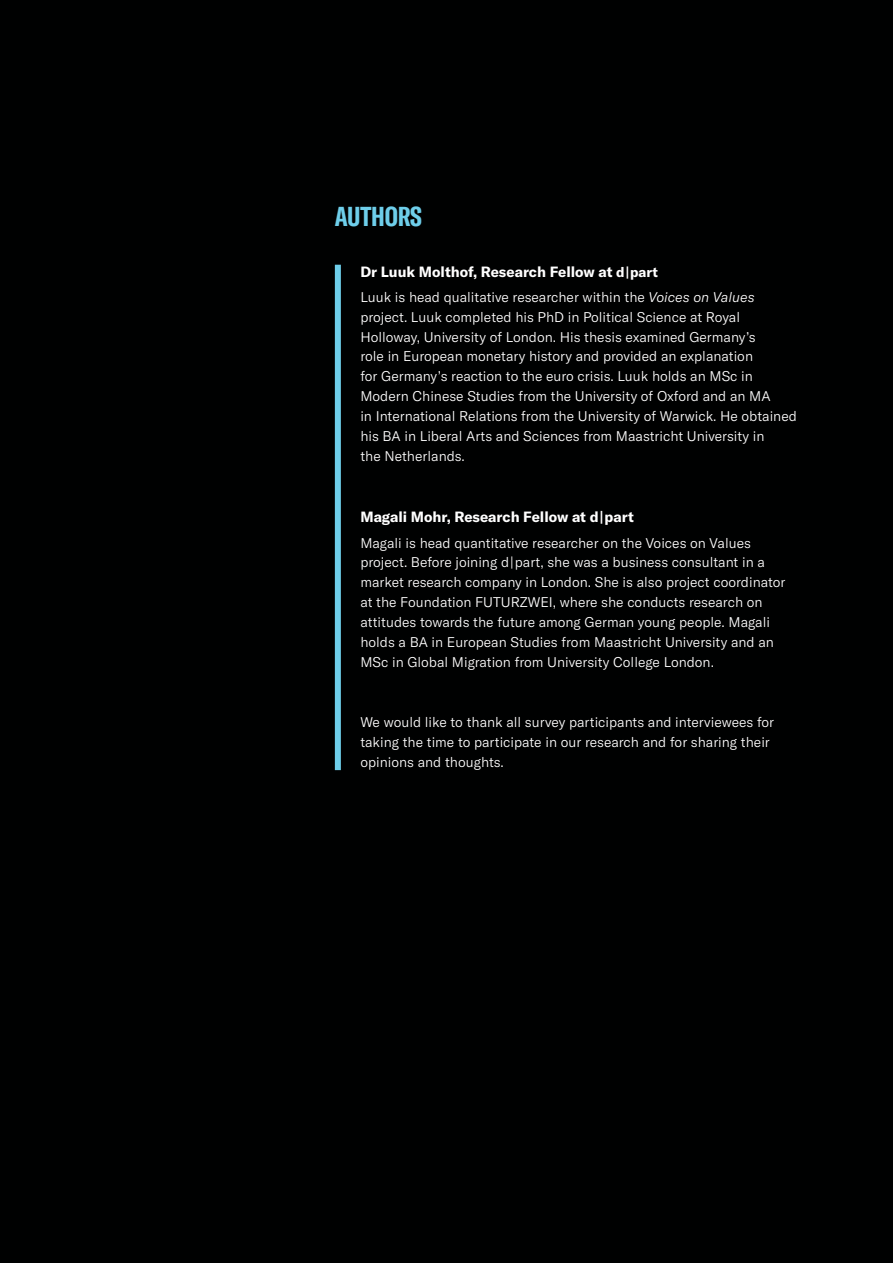
<style>
.page{position:relative;width:893px;height:1263px;background:#000101}
.page>*{position:absolute;margin:0;border:0;box-sizing:border-box;transform-origin:0 0}
.t1{font:700 extra-condensed 27px "GT America";letter-spacing:-.005em;color:#6eceea}
.TEXT_basic{font:700 14.7px "GT America";color:#fff}
.TEXT_SS{font:300 13.8px/19.8px "GT America";color:#fff}
.s1{font-size:13.8px}
.s2{font-style:italic}
</style>
<div class="page">
<div style="left:335px;top:265px;width:6px;height:505px;background:#6eceea"></div>
<h2 class="t1" style="left:335px;top:200px;width:88px">AUTHORS</h2>
<p class="TEXT_basic" style="left:360px;top:262px;width:299px">Dr Luuk Molthof, Research Fellow at <span class="s1">d | part</span></p>
<p class="TEXT_SS" style="left:360px;top:287px;width:438px">Luuk is head qualitative researcher within the <span class="s2">Voices on Values </span>project. Luuk completed his PhD in Political Science at Royal Holloway, University of London. His thesis examined Germany’s<br>role in European monetary history and provided an explanation<br>for Germany’s reaction to the euro crisis. Luuk holds an MSc in Modern Chinese Studies from the University of Oxford and an MA<br>in International Relations from the University of Warwick. He obtained his BA in Liberal Arts and Sciences from Maastricht University in<br>the Netherlands.</p>
<p class="TEXT_basic" style="left:360px;top:508px;width:275px">Magali Mohr, Research Fellow at d | part</p>
<p class="TEXT_SS" style="left:360px;top:533px;width:427px">Magali is head quantitative researcher on the Voices on Values project. Before joining d | part, she was a business consultant in a market research company in London. She is also project coordinator at the Foundation FUTURZWEI, where she conducts research on attitudes towards the future among German young people. Magali holds a BA in European Studies from Maastricht University and an MSc in Global Migration from University College London.</p>
<p class="TEXT_SS" style="left:360px;top:712px;width:415px">We would like to thank all survey participants and interviewees for taking the time to participate in our research and for sharing their opinions and thoughts.</p>
</div>
